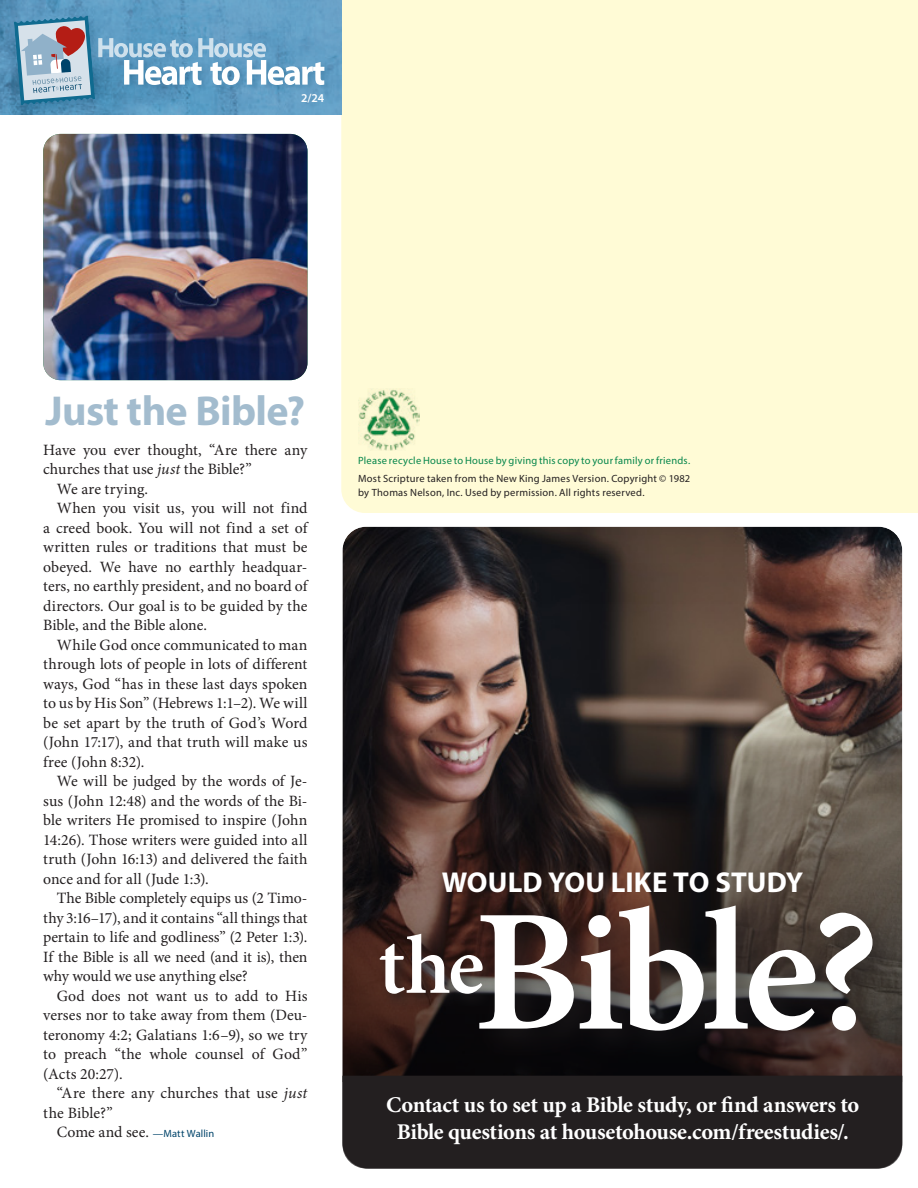
<style>
.page{position:relative;width:918px;height:1188px;background:#fff}
.page>*{position:absolute;margin:0;border:0;box-sizing:border-box;transform-origin:0 0}
.t1{font:600 174.3px "Minion Pro";letter-spacing:-.035em;color:#fff}
.t2{font:600 83.7px "Minion Pro";color:#fff}
.Side_Article_Headings{font:700 42px "Myriad Pro";letter-spacing:-.015em;color:#a3bcce}
.t3{font:700 28.8px "Myriad Pro";color:#fff}
.t4{font:700 22.5px/26.7px "Minion Pro";letter-spacing:-.02em;color:#fff;text-align:center}
.Body_Serif_indent{font:15.75px/19.5px "Minion Pro";color:#231f20;text-align:justify}
.Body_Serif_no_indent{font:15.75px/19.5px "Minion Pro";letter-spacing:-.005em;color:#231f20}
.Body_Serif_indent-2{font:15.75px "Minion Pro";letter-spacing:.02em;color:#231f20}
.t5{font:600 12px "Myriad Pro";color:#fff}
.Sans-Serif_7_9{font:10.5px/13.5px "Myriad Pro";letter-spacing:.02em;color:#231f20}
.Sans-Serif_7_9-2{font:10.5px "Myriad Pro";letter-spacing:.025em;color:#05864b}
.s1{font-style:italic}
.s2{font-family:"Myriad Pro";font-size:10.5px;color:#00446a}
</style>
<div class="page">
<div style="left:341px;top:0;width:577px;height:513px;background:#fffbd6"></div>
<img style="left:358px;top:388px;width:62px;height:62px">
<img style="left:0;top:0;width:341px;height:114px">
<div style="left:11px;top:14px;width:96px;height:103px;background:#00446a;opacity:.17"></div>
<div style="left:123px;top:57px;width:209px;height:34px;background:#00446a;opacity:.2"></div>
<svg style="left:14px;top:16px;width:310px;height:89px;background:#7ca8c5"></svg>
<div style="left:342px;top:526px;width:561px;height:643px;background:#231f20;opacity:.15"></div>
<svg style="left:342px;top:708px;width:560px;height:368px;background:#453732"></svg>
<div style="left:342px;top:1076px;width:560px;height:93px;background:#231f20"></div>
<div style="left:375px;top:928px;width:123px;height:82px;background:#231f20;opacity:.68"></div>
<div style="left:468px;top:894px;width:438px;height:170px;background:#231f20;opacity:.68"></div>
<img style="left:43px;top:134px;width:264px;height:246px">
<p class="t5" style="left:301px;top:91px;width:25px">2/24</p>
<p class="Side_Article_Headings" style="left:46px;top:384px;width:261px">Just the Bible?</p>
<p class="Body_Serif_no_indent" style="left:43px;top:440px;width:266px">Have you ever thought, “Are there any churches that use <span class="s1">just</span> the Bible?”</p>
<p class="Body_Serif_indent-2" style="left:57px;top:478px;width:93px">We are trying.</p>
<p class="Body_Serif_indent" style="left:43px;top:498px;width:266px;text-indent:13px">When you visit us, you will not find a creed book. You will not find a set of written rules or traditions that must be obeyed. We have no earthly headquar&shy;ters, no earthly president, and no board of directors. Our goal is to be guided by the Bible, and the Bible alone.</p>
<p class="Body_Serif_indent" style="left:43px;top:635px;width:266px;text-indent:13px">While God once communicated to man through lots of people in lots of different ways, God “has in these last days spoken to us by His Son” (Hebrews 1:1–2). We will be set apart by the truth of God’s Word (John 17:17), and that truth will make us free (John 8:32).</p>
<p class="Body_Serif_indent" style="left:43px;top:771px;width:266px;text-indent:13px">We will be judged by the words of Je&shy;sus (John 12:48) and the words of the Bi&shy;ble writers He promised to inspire (John 14:26). Those writers were guided into all truth (John 16:13) and delivered the faith once and for all (Jude 1:3).</p>
<p class="Body_Serif_indent" style="left:43px;top:888px;width:266px;text-indent:13px">The Bible completely equips us (2 Timo&shy;thy 3:16–17), and it contains “all things that pertain to life and godliness” (2 Peter 1:3).<br>If the Bible is all we need (and it is), then why would we use anything else?</p>
<p class="Body_Serif_indent" style="left:43px;top:986px;width:266px;text-indent:13px">God does not want us to add to His verses nor to take away from them (Deu&shy;teronomy 4:2; Galatians 1:6–9), so we try to preach “the whole counsel of God” (Acts 20:27).</p>
<p class="Body_Serif_indent" style="left:43px;top:1083px;width:266px;text-indent:13px">“Are there any churches that use <span class="s1">just </span>the Bible?”</p>
<p class="Body_Serif_indent" style="left:57px;top:1122px;width:159px">Come and see. <span class="s2">—Matt Wallin</span></p>
<p class="Sans-Serif_7_9-2" style="left:358px;top:454px;width:334px">Please recycle House to House by giving this copy to your family or friends.</p>
<p class="Sans-Serif_7_9" style="left:358px;top:472px;width:334px">Most Scripture taken from the New King James Version. Copyright © 1982 by Thomas Nelson, Inc. Used by permission. All rights reserved.</p>
<p class="t3" style="left:442px;top:864px;width:363px">WOULD YOU LIKE TO STUDY</p>
<p class="t1" style="left:473px;top:852px;width:408px">Bible?</p>
<p class="t2" style="left:378px;top:908px;width:108px">the</p>
<p class="t4" style="left:386px;top:1091px;width:475px">Contact us to set up a Bible study, or find answers to<br>Bible questions at housetohouse.com/freestudies/.</p>
</div>
